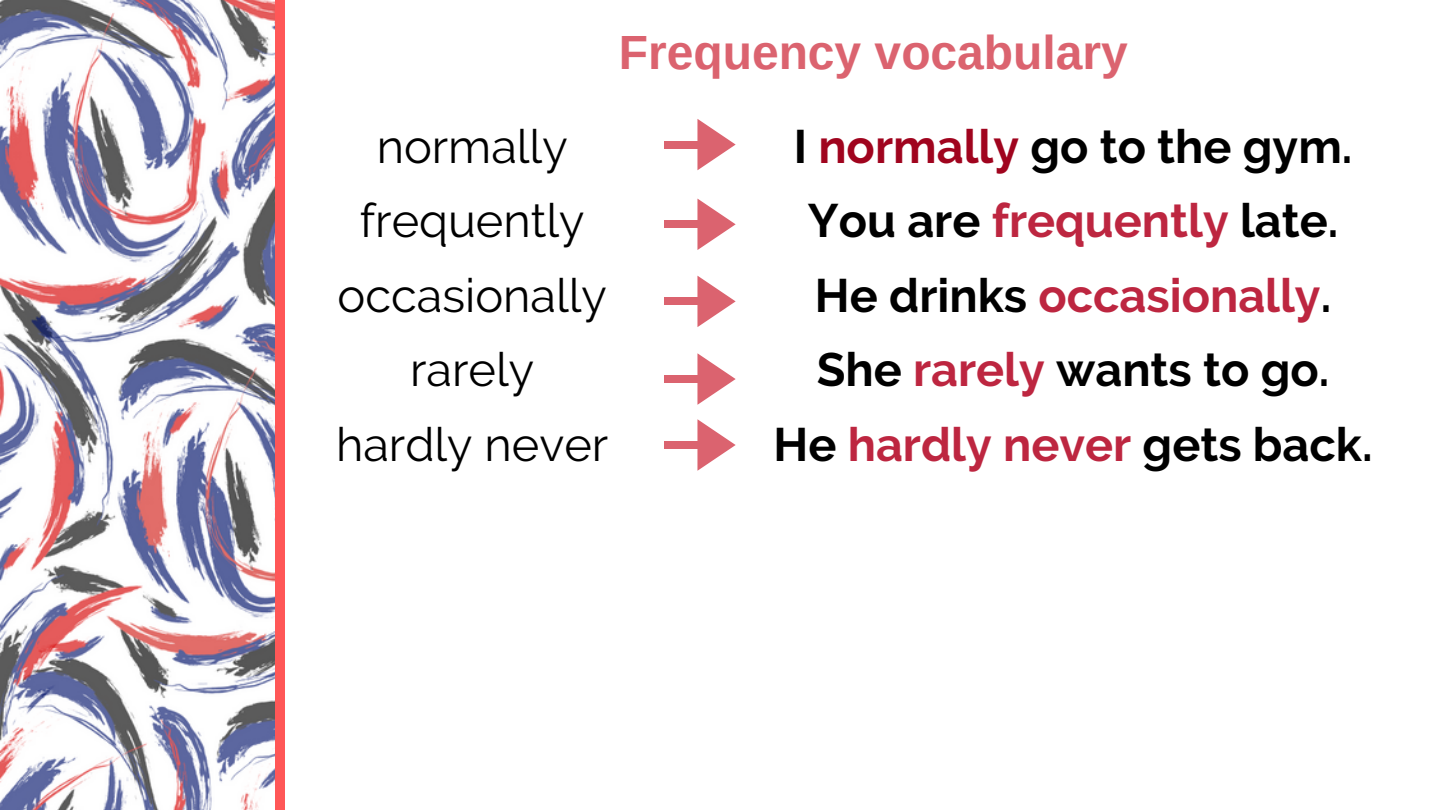
<style>
.page{position:relative;width:1440px;height:810px;background:#fff}
.page>*{position:absolute;margin:0;border:0;box-sizing:border-box;transform-origin:0 0}
.t1{font:700 48px "Arimo";color:#db636f}
.t2{font:700 46.8px/74.4px "Raleway";color:#000;text-align:center}
.t3{font:46.8px/74.4px "Raleway";color:#000;text-align:center}
.s1{color:#a0041e}
.s2{color:#bd2640}
</style>
<div class="page">
<img style="left:0;top:0;width:275px;height:810px">
<div style="left:275px;top:0;width:10px;height:810px;background:#ff5757"></div>
<div style="left:664px;top:141px;width:42px;height:7px;background:#db636f"></div>
<svg style="left:697px;top:119px;width:39px;height:51px"></svg>
<div style="left:664px;top:220px;width:42px;height:8px;background:#db636f"></div>
<svg style="left:697px;top:199px;width:39px;height:51px"></svg>
<div style="left:664px;top:298px;width:42px;height:7px;background:#db636f"></div>
<svg style="left:697px;top:276px;width:39px;height:51px"></svg>
<div style="left:664px;top:375px;width:42px;height:8px;background:#db636f"></div>
<svg style="left:697px;top:353px;width:39px;height:52px"></svg>
<div style="left:664px;top:441px;width:42px;height:8px;background:#db636f"></div>
<svg style="left:697px;top:419px;width:39px;height:52px"></svg>
<p class="t1" style="left:619px;top:25px;width:511px">Frequency vocabulary</p>
<p class="t3" style="left:336px;top:109px;width:274px">normally frequently occasionally rarely hardly never</p>
<p class="t2" style="left:774px;top:109px;width:601px">I <span class="s1">normally</span> go to the gym.<br>You are <span class="s2">frequently</span> late.<br>He drinks <span class="s2">occasionally</span>.<br>She <span class="s2">rarely</span> wants to go.<br>He <span class="s2">hardly never</span> gets back.</p>
</div>
